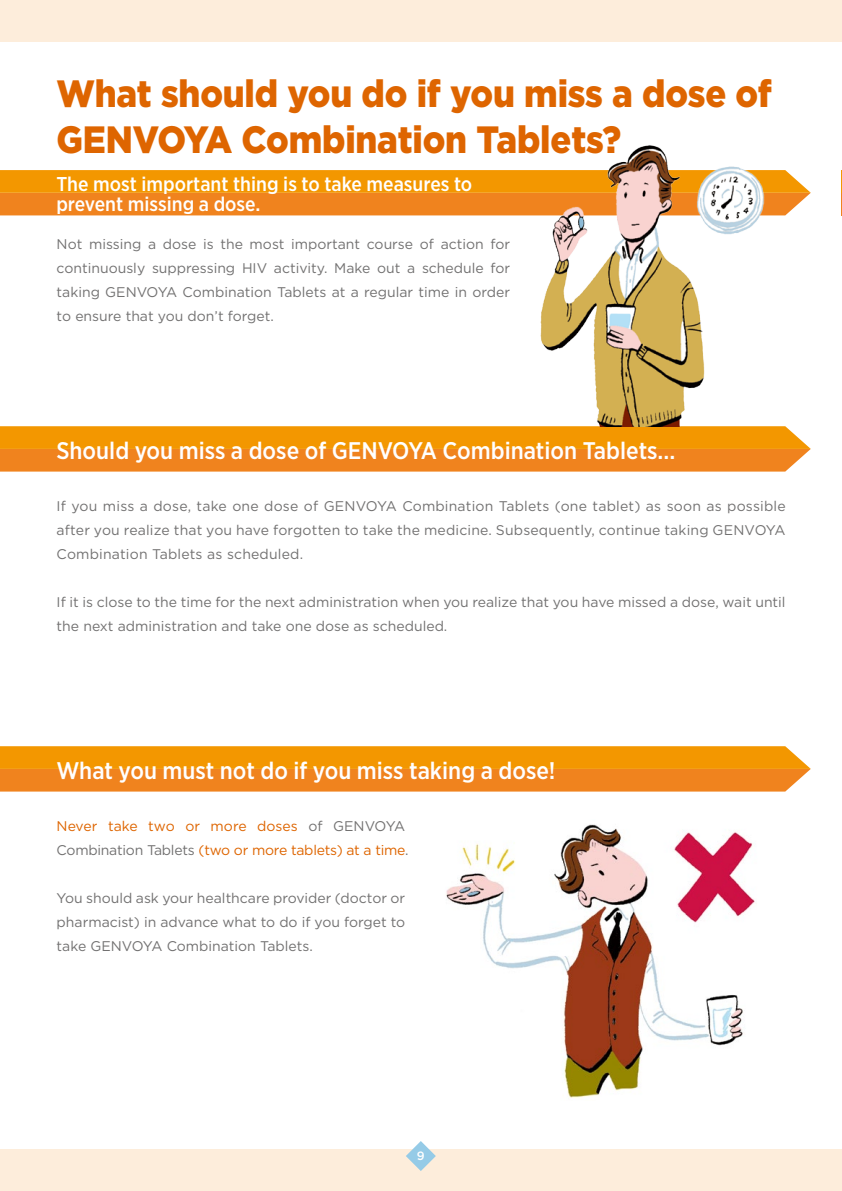
<style>
.page{position:relative;width:842px;height:1191px;background:#fff}
.page>*{position:absolute;margin:0;border:0;box-sizing:border-box;transform-origin:0 0}
.t1{font:900 38px/46px "Gotham";letter-spacing:-.005em;color:#de6500;scale:.91 1}
.t2{font:500 24px "Gotham Narrow";color:#fff}
.t3{font:500 20px/20px "Gotham Narrow";color:#fff}
.t4{font:14px/24px "Gotham";color:#727171;text-align:justify}
.t5{font:14px/24px "Gotham";letter-spacing:-.02em;color:#de6500}
.t6{font:500 12px "Gotham";color:#fff}
.s1{color:#727171}
</style>
<div class="page">
<div style="left:0;top:0;width:842px;height:42px;background:#fdeddb"></div>
<div style="left:0;top:1149px;width:842px;height:42px;background:#fdeddb"></div>
<svg style="left:406px;top:1141px;width:30px;height:30px"></svg>
<svg style="left:0;top:170px;width:811px;height:45px;background:#f18f14"></svg>
<svg style="left:0;top:426px;width:811px;height:45px;background:#f18f13"></svg>
<svg style="left:0;top:746px;width:811px;height:45px;background:#f18f13"></svg>
<img style="left:495px;top:145px;width:303px;height:281px">
<img style="left:446px;top:824px;width:309px;height:274px">
<h1 class="t1" style="left:56px;top:70px;width:788px">What should you do if you miss a dose of<br>GENVOYA Combination Tablets?</h1>
<h3 class="t3" style="left:56px;top:173px;width:417px">The most important thing is to take measures to prevent missing a dose.</h3>
<p class="t4" style="left:57px;top:232px;width:455px">Not missing a dose is the most important course of action for continuously suppressing HIV activity. Make out a schedule for taking GENVOYA Combination Tablets at a regular time in order to ensure that you don’t forget.</p>
<h2 class="t2" style="left:56px;top:435px;width:621px">Should you miss a dose of GENVOYA Combination Tablets…</h2>
<p class="t4" style="left:57px;top:493px;width:730px">If you miss a dose, take one dose of GENVOYA Combination Tablets (one tablet) as soon as possible after you realize that you have forgotten to take the medicine. Subsequently, continue taking GENVOYA Combination Tablets as scheduled.</p>
<p class="t4" style="left:57px;top:589px;width:730px">If it is close to the time for the next administration when you realize that you have missed a dose, wait until the next administration and take one dose as scheduled.</p>
<h2 class="t2" style="left:56px;top:755px;width:501px">What you must not do if you miss taking a dose!</h2>
<p class="t5" style="left:57px;top:813px;width:353px">Never take two or more doses <span class="s1">of GENVOYA<br>Combination Tablets</span> (two or more tablets) at a time<span class="s1">.</span></p>
<p class="t4" style="left:57px;top:885px;width:350px">You should ask your healthcare provider (doctor or pharmacist) in advance what to do if you forget to take GENVOYA Combination Tablets.</p>
<p class="t6" style="left:417px;top:1148px;width:9px">9</p>
</div>
